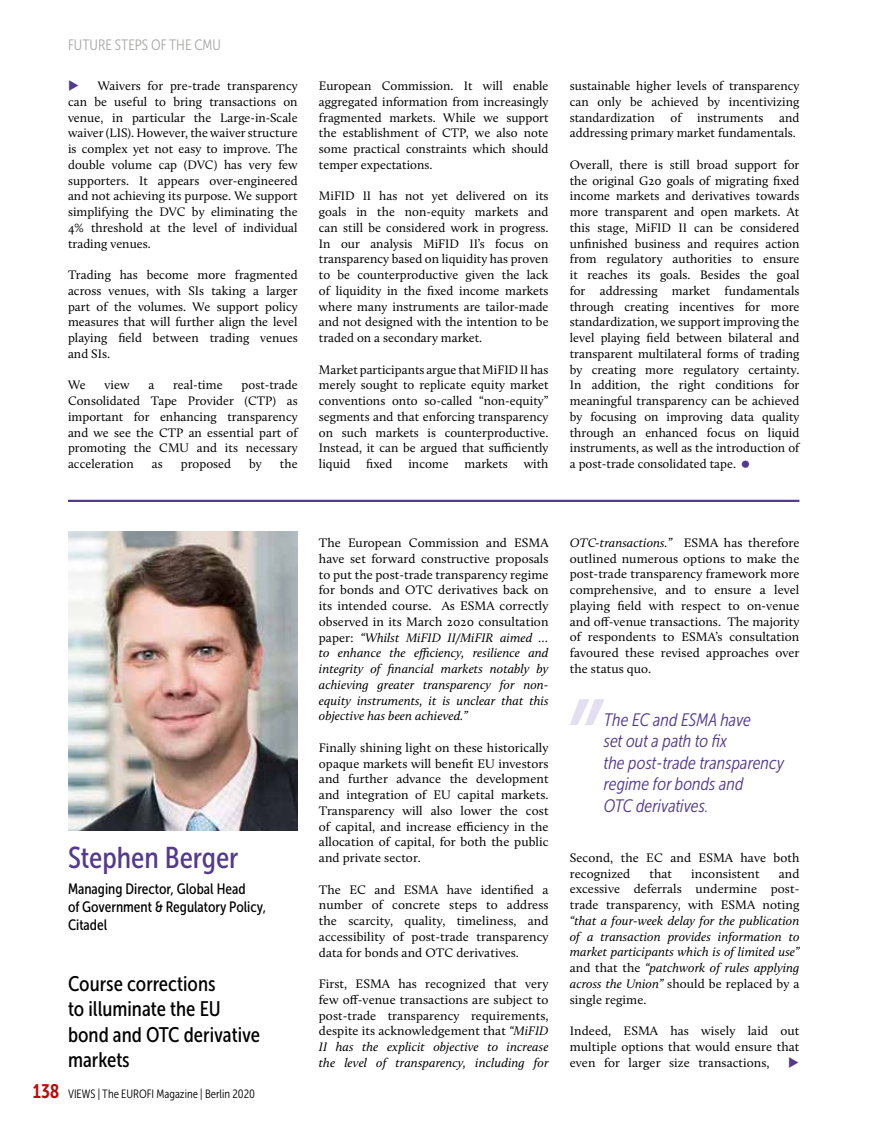
<style>
.page{position:relative;width:893px;height:1127px;background:#fff}
.page>*{position:absolute;margin:0;border:0;box-sizing:border-box;transform-origin:0 0}
.t1{font:30px "Museo Sans Cond 500";color:#543a8d}
.t2{font:21px/25.2px "Museo Sans Cond 500";color:#000}
.t3{font:italic 18px/21.6px "Museo Sans Cond 300";color:#543a8d}
.t4{font:15px/18px "Museo Sans Cond 500";color:#000}
.t5{font:15px "Museo Sans Cond 300";color:#a8a8a7}
.t6{font:12.75px/15.8px "Calluna";color:#000;text-align:justify}
.t7{font:italic 12.75px/15.8px "Calluna";letter-spacing:.005em;color:#000;text-align:justify}
.t8{font:12px "Museo Sans Cond 300";color:#000}
.s1{color:#543a8d}
.s2{font-family:"Museo Sans Cond 700";font-size:19.5px;color:#b70e0c}
.s3{font-style:italic}
.s4{font-style:normal}
</style>
<div class="page">
<hr style="left:68px;top:500px;width:731px;height:2px;background:#543a8d">
<img style="left:68px;top:531px;width:230px;height:299px">
<svg style="left:570px;top:699px;width:35px;height:26px"></svg>
<p class="t5" style="left:68px;top:37px;width:154px">FUTURE STEPS OF THE CMU</p>
<p class="t6" style="left:68px;top:78px;width:231px"><span class="s1">◆</span> Waivers for pre-trade transparency can be useful to bring transactions on venue, in particular the Large-in-Scale waiver (LIS). However, the waiver structure is complex yet not easy to improve. The double volume cap (DVC) has very few supporters. It appears over-engineered and not achieving its purpose. We support simplifying the DVC by eliminating the 4% threshold at the level of individual trading venues.</p>
<p class="t6" style="left:68px;top:267px;width:231px">Trading has become more fragmented across venues, with SIs taking a larger part of the volumes. We support policy measures that will further align the level playing field between trading venues and SIs.</p>
<p class="t6" style="left:68px;top:377px;width:19px">We</p>
<p class="t6" style="left:105px;top:377px;width:26px">view</p>
<p class="t6" style="left:148px;top:377px;width:7px">a</p>
<p class="t6" style="left:173px;top:377px;width:51px">real-time</p>
<p class="t6" style="left:68px;top:377px;width:231px;text-indent:174px">post-trade Consolidated Tape Provider (CTP) as important for enhancing transparency and we see the CTP an essential part of promoting the CMU and its necessary acceleration</p>
<p class="t6" style="left:152px;top:456px;width:12px">as</p>
<p class="t6" style="left:181px;top:456px;width:52px">proposed</p>
<p class="t6" style="left:249px;top:456px;width:14px">by</p>
<p class="t6" style="left:280px;top:456px;width:19px">the</p>
<p class="t6" style="left:319px;top:78px;width:231px">European Commission. It will enable aggregated information from increasingly fragmented markets. While we support the establishment of CTP, we also note some practical constraints which should temper expectations.</p>
<p class="t6" style="left:319px;top:188px;width:231px">MiFID II has not yet delivered on its goals in the non-equity markets and can still be considered work in progress.<br>In our analysis MiFID II’s focus on transparency based on liquidity has proven to be counterproductive given the lack of liquidity in the fixed income markets where many instruments are tailor-made and not designed with the intention to be traded on a secondary market.</p>
<p class="t6" style="left:319px;top:361px;width:231px">Market participants argue that MiFID II has merely sought to replicate equity market conventions onto so-called “non-equity” segments and that enforcing transparency on such markets is counterproductive.<br>Instead, it can be argued that sufficiently liquid fixed income markets with</p>
<p class="t6" style="left:570px;top:78px;width:231px">sustainable higher levels of transparency can only be achieved by incentivizing standardization of instruments and addressing primary market fundamentals.</p>
<p class="t6" style="left:570px;top:157px;width:231px">Overall, there is still broad support for the original G20 goals of migrating fixed income markets and derivatives towards more transparent and open markets. At this stage, MiFID II can be considered unfinished business and requires action from regulatory authorities to ensure it reaches its goals. Besides the goal for addressing market fundamentals through creating incentives for more standardization, we support improving the level playing field between bilateral and transparent multilateral forms of trading by creating more regulatory certainty.<br>In addition, the right conditions for meaningful transparency can be achieved by focusing on improving data quality through an enhanced focus on liquid instruments, as well as the introduction of a post-trade consolidated tape.</p>
<h1 class="t1" style="left:68px;top:841px;width:172px">Stephen Berger</h1>
<p class="t4" style="left:68px;top:880px;width:200px">Managing Director, Global Head<br>of Government &amp; Regulatory Policy,<br>Citadel</p>
<h2 class="t2" style="left:68px;top:971px;width:194px">Course corrections<br>to illuminate the EU bond and OTC derivative markets</h2>
<p class="t8" style="left:33px;top:1087px;width:224px"><span class="s2">138</span> VIEWS | The EUROFI Magazine | Berlin 2020</p>
<p class="t6" style="left:319px;top:535px;width:231px">The European Commission and ESMA have set forward constructive proposals to put the post-trade transparency regime for bonds and OTC derivatives back on its intended course. As ESMA correctly observed in its March 2020 consultation paper: <span class="s3">“Whilst MiFID II/MiFIR aimed … to enhance the efficiency, resilience and integrity of financial markets notably by achieving greater transparency for non&shy;equity instruments, it is unclear that this objective has been achieved.”</span></p>
<p class="t6" style="left:319px;top:739px;width:231px">Finally shining light on these historically opaque markets will benefit EU investors and further advance the development and integration of EU capital markets.<br>Transparency will also lower the cost of capital, and increase efficiency in the allocation of capital, for both the public and private sector.</p>
<p class="t6" style="left:319px;top:881px;width:231px">The EC and ESMA have identified a number of concrete steps to address the scarcity, quality, timeliness, and accessibility of post-trade transparency data for bonds and OTC derivatives.</p>
<p class="t6" style="left:319px;top:976px;width:231px">First, ESMA has recognized that very few off-venue transactions are subject to post-trade transparency requirements, despite its acknowledgement that <span class="s3">“MiFID II has the explicit objective to increase the level of transparency, including for</span></p>
<p class="t6" style="left:570px;top:535px;width:231px"><span class="s3">OTC-transactions.”</span> ESMA has therefore outlined numerous options to make the post-trade transparency framework more comprehensive, and to ensure a level playing field with respect to on-venue and off-venue transactions. The majority of respondents to ESMA’s consultation favoured these revised approaches over the status quo.</p>
<h3 class="t3" style="left:604px;top:709px;width:182px">The EC and ESMA have<br>set out a path to fix<br>the post-trade transparency regime for bonds and<br>OTC derivatives.</h3>
<p class="t6" style="left:570px;top:850px;width:231px">Second, the EC and ESMA have both recognized</p>
<p class="t6" style="left:570px;top:865px;width:231px;text-indent:209px">and excessive deferrals undermine post&shy;trade transparency, with ESMA noting</p>
<p class="t7" style="left:570px;top:912px;width:231px">“that a four-week delay for the publication of a transaction provides information to market participants which is of limited use” <span class="s4">and that the</span> “patchwork of rules applying across the Union” <span class="s4">should be replaced by a single regime.</span></p>
<p class="t6" style="left:570px;top:1023px;width:231px">Indeed, ESMA has wisely laid out multiple options that would ensure that even for larger size transactions,</p>
<p class="t6" style="left:649px;top:865px;width:24px">that</p>
<p class="t6" style="left:691px;top:865px;width:70px">inconsistent</p>
</div>
